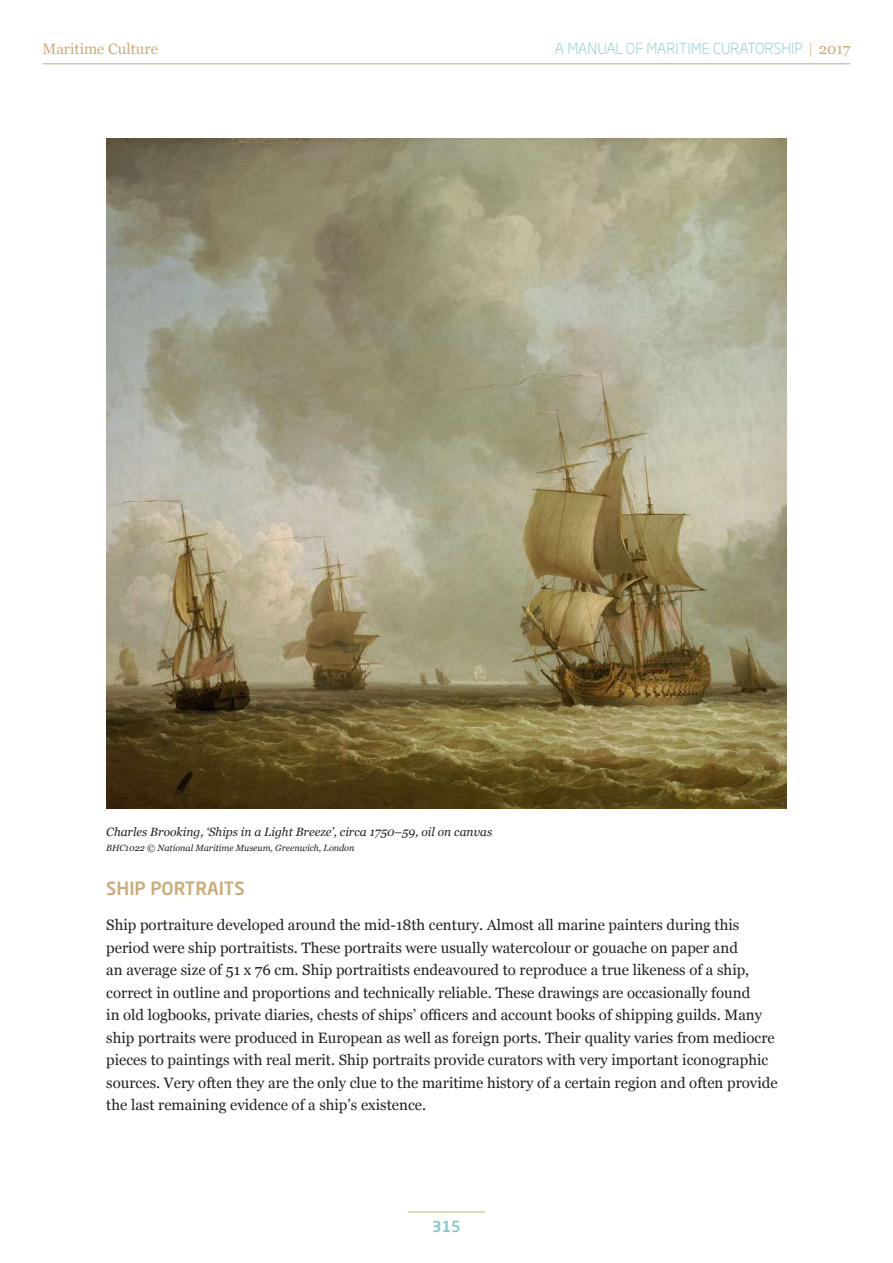
<style>
.page{position:relative;width:893px;height:1263px;background:#fff}
.page>*{position:absolute;margin:0;border:0;box-sizing:border-box;transform-origin:0 0}
.t1{font:500 18px "Neo Sans Pro";color:#caad7a}
.t2{font:15px/22.5px "Georgia";color:#231f20}
.t3{font:300 15px "Neo Sans Pro";color:#81c8cb}
.t4{font:15px "Georgia";color:#caad7a}
.t5{font:500 15px "Neo Sans Pro";color:#81c8cb}
.t6{font:italic 12px "Georgia";color:#231f20}
.t7{font:italic 9px "Georgia";color:#231f20}
.s1{color:#caad7a}
.s2{font-family:"Georgia";font-weight:400;color:#caad7a}
</style>
<div class="page">
<hr style="left:43px;top:63px;width:807px;height:1px;background:#caad7a">
<hr style="left:408px;top:1211px;width:77px;height:1px;background:#caad7a">
<img style="left:106px;top:138px;width:681px;height:671px">
<p class="t4" style="left:43px;top:40px;width:117px">Maritime Culture</p>
<p class="t3" style="left:555px;top:39px;width:297px">A MANUAL OF MARITIME CURATORSHIP <span class="s1">|</span> <span class="s2">2017</span></p>
<p class="t6" style="left:106px;top:824px;width:387px">Charles Brooking, ‘Ships in a Light Breeze’, circa 1750–59, oil on canvas</p>
<p class="t7" style="left:106px;top:842px;width:250px">BHC1022 © National Maritime Museum, Greenwich, London</p>
<p class="t1" style="left:106px;top:877px;width:140px">SHIP PORTRAITS</p>
<p class="t2" style="left:106px;top:914px;width:673px">Ship portraiture developed around the mid-18th century. Almost all marine painters during this period were ship portraitists. These portraits were usually watercolour or gouache on paper and<br>an average size of 51 x 76 cm. Ship portraitists endeavoured to reproduce a true likeness of a ship, correct in outline and proportions and technically reliable. These drawings are occasionally found<br>in old logbooks, private diaries, chests of ships’ officers and account books of shipping guilds. Many ship portraits were produced in European as well as foreign ports. Their quality varies from mediocre pieces to paintings with real merit. Ship portraits provide curators with very important iconographic sources. Very often they are the only clue to the maritime history of a certain region and often provide the last remaining evidence of a ship’s existence.</p>
<p class="t5" style="left:432px;top:1217px;width:30px">315</p>
</div>
